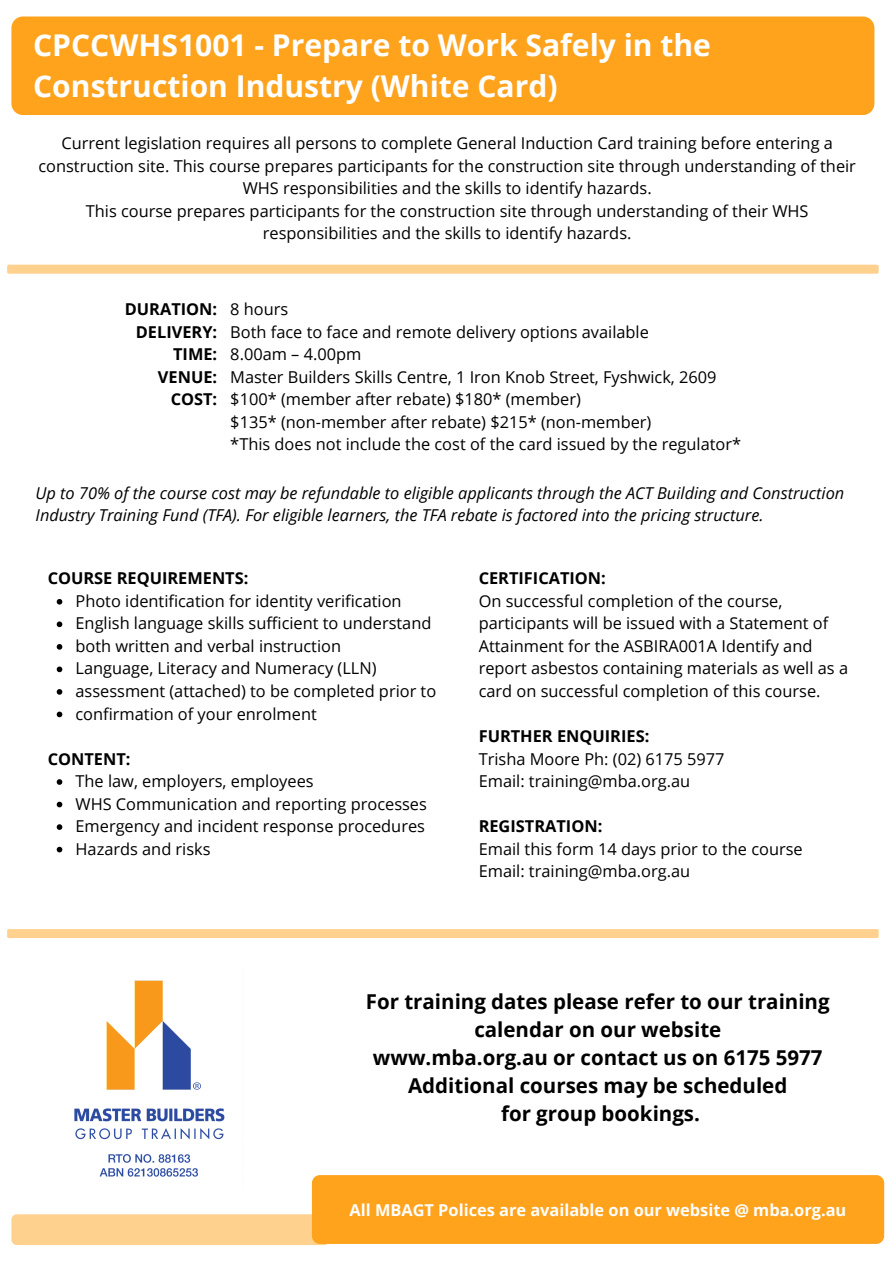
<style>
.page{position:relative;width:894px;height:1264px;background:#fff}
.page>*{position:absolute;margin:0;border:0;box-sizing:border-box;transform-origin:0 0}
.t1{font:700 30px/41.7px "Open Sans";color:#fff}
.t2{font:700 20.55px "Open Sans";color:#000}
.t3{font:16.35px/22.5px "Open Sans";color:#000}
.t4{font:italic 16.35px/22.5px "Open Sans";color:#000}
.t5{font:700 16.35px "Open Sans";color:#000}
.t6{font:700 16.35px "Open Sans";color:#fff}
</style>
<div class="page">
<div style="left:11px;top:16px;width:863px;height:99px;background:#ffa31d;border-radius:11px"></div>
<div style="left:7px;top:265px;width:871px;height:9px;background:#ffd18f;border-radius:2px"></div>
<svg style="left:57px;top:599px;width:5px;height:5px"></svg>
<svg style="left:57px;top:621px;width:5px;height:6px"></svg>
<svg style="left:57px;top:644px;width:5px;height:5px"></svg>
<svg style="left:57px;top:666px;width:5px;height:6px"></svg>
<svg style="left:57px;top:689px;width:5px;height:5px"></svg>
<svg style="left:57px;top:711px;width:5px;height:6px"></svg>
<svg style="left:57px;top:779px;width:5px;height:5px"></svg>
<svg style="left:57px;top:801px;width:5px;height:6px"></svg>
<svg style="left:57px;top:824px;width:5px;height:5px"></svg>
<svg style="left:57px;top:846px;width:5px;height:6px"></svg>
<div style="left:7px;top:929px;width:871px;height:9px;background:#ffd18f;border-radius:2px"></div>
<div style="left:11px;top:1214px;width:318px;height:30px;background:#ffd18f;border-radius:5px"></div>
<div style="left:312px;top:1175px;width:571px;height:68px;background:#ffa31d;border-radius:8px"></div>
<img style="left:74px;top:980px;width:151px;height:197px">
<p class="t1" style="left:33px;top:23px;width:679px">CPCCWHS1001 - Prepare to Work Safely in the<br>Construction Industry (White Card)</p>
<p class="t3" style="left:61px;top:131px;width:772px">Current legislation requires all persons to complete General Induction Card training before entering a</p>
<p class="t3" style="left:38px;top:154px;width:818px">construction site. This course prepares participants for the construction site through understanding of their</p>
<p class="t3" style="left:242px;top:176px;width:410px">WHS responsibilities and the skills to identify hazards.</p>
<p class="t3" style="left:86px;top:199px;width:724px">This course prepares participants for the construction site through understanding of their WHS</p>
<p class="t3" style="left:263px;top:222px;width:370px">responsibilities and the skills to identify hazards.</p>
<p class="t3" style="left:230px;top:297px;width:60px">8 hours</p>
<p class="t3" style="left:230px;top:320px;width:420px">Both face to face and remote delivery options available</p>
<p class="t3" style="left:230px;top:342px;width:132px">8.00am – 4.00pm</p>
<p class="t3" style="left:230px;top:365px;width:487px">Master Builders Skills Centre, 1 Iron Knob Street, Fyshwick, 2609</p>
<p class="t3" style="left:230px;top:387px;width:352px">$100* (member after rebate) $180* (member)</p>
<p class="t3" style="left:230px;top:410px;width:422px">$135* (non-member after rebate) $215* (non-member)</p>
<p class="t3" style="left:230px;top:432px;width:512px">*This does not include the cost of the card issued by the regulator*</p>
<p class="t4" style="left:36px;top:481px;width:810px">Up to 70% of the course cost may be refundable to eligible applicants through the ACT Building and Construction<br>Industry Training Fund (TFA). For eligible learners, the TFA rebate is factored into the pricing structure.</p>
<p class="t5" style="left:125px;top:297px;width:94px">DURATION:</p>
<p class="t5" style="left:136px;top:320px;width:83px">DELIVERY:</p>
<p class="t5" style="left:173px;top:342px;width:46px">TIME:</p>
<p class="t5" style="left:158px;top:365px;width:61px">VENUE:</p>
<p class="t5" style="left:171px;top:387px;width:48px">COST:</p>
<p class="t5" style="left:48px;top:567px;width:202px">COURSE REQUIREMENTS:</p>
<p class="t3" style="left:75px;top:589px;width:327px">Photo identification for identity verification</p>
<p class="t3" style="left:75px;top:611px;width:357px">English language skills sufficient to understand</p>
<p class="t3" style="left:75px;top:634px;width:267px">both written and verbal instruction</p>
<p class="t3" style="left:75px;top:657px;width:302px">Language, Literacy and Numeracy (LLN)</p>
<p class="t3" style="left:75px;top:679px;width:362px">assessment (attached) to be completed prior to</p>
<p class="t3" style="left:75px;top:702px;width:243px">confirmation of your enrolment</p>
<p class="t5" style="left:48px;top:747px;width:84px">CONTENT:</p>
<p class="t3" style="left:75px;top:769px;width:239px">The law, employers, employees</p>
<p class="t3" style="left:75px;top:792px;width:353px">WHS Communication and reporting processes</p>
<p class="t3" style="left:75px;top:814px;width:351px">Emergency and incident response procedures</p>
<p class="t3" style="left:75px;top:837px;width:136px">Hazards and risks</p>
<p class="t5" style="left:478px;top:567px;width:129px">CERTIFICATION:</p>
<p class="t3" style="left:478px;top:589px;width:371px">On successful completion of the course, participants will be issued with a Statement of Attainment for the ASBIRA001A Identify and report asbestos containing materials as well as a card on successful completion of this course.</p>
<p class="t5" style="left:478px;top:724px;width:172px">FURTHER ENQUIRIES:</p>
<p class="t3" style="left:478px;top:747px;width:247px">Trisha Moore Ph: (02) 6175 5977</p>
<p class="t3" style="left:478px;top:769px;width:213px">Email: training@mba.org.au</p>
<p class="t5" style="left:478px;top:814px;width:125px">REGISTRATION:</p>
<p class="t3" style="left:478px;top:837px;width:325px">Email this form 14 days prior to the course</p>
<p class="t3" style="left:478px;top:859px;width:213px">Email: training@mba.org.au</p>
<p class="t2" style="left:366px;top:986px;width:465px">For training dates please refer to our training</p>
<p class="t2" style="left:474px;top:1014px;width:248px">calendar on our website</p>
<p class="t2" style="left:373px;top:1042px;width:451px">www.mba.org.au or contact us on 6175 5977</p>
<p class="t2" style="left:408px;top:1071px;width:380px">Additional courses may be scheduled</p>
<p class="t2" style="left:501px;top:1099px;width:200px">for group bookings.</p>
<p class="t6" style="left:349px;top:1198px;width:498px">All MBAGT Polices are available on our website @ mba.org.au</p>
</div>
